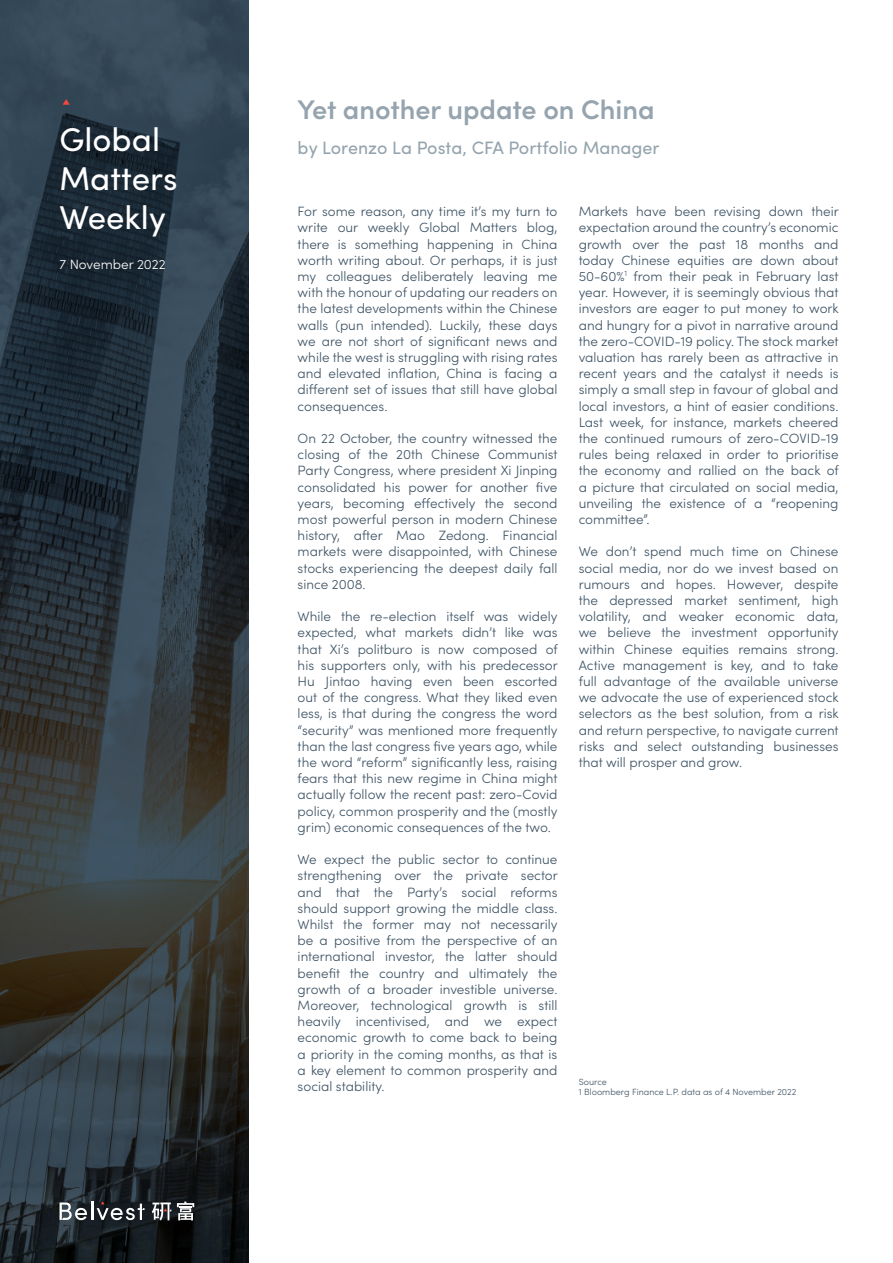
<style>
.page{position:relative;width:893px;height:1263px;background:#fff}
.page>*{position:absolute;margin:0;border:0;box-sizing:border-box;transform-origin:0 0}
.t1{font:33px/39px "Sofia Pro";color:#fff}
.t2{font:600 27px "Sofia Pro";color:#95a4ae}
.t3{font:18px "Sofia Pro";color:#95a4ae}
.t4{font:300 13.5px/16.2px "Sofia Pro";color:#3f5465;text-align:justify}
.t5{font:300 13.5px "Sofia Pro";color:#fff}
.t6{font:300 9px "Sofia Pro";color:#3f5465}
</style>
<div class="page">
<svg style="left:0;top:0;width:249px;height:1263px;background:#2c373f"></svg>
<svg style="left:63px;top:99px;width:7px;height:6px"></svg>
<svg style="left:177px;top:1201px;width:17px;height:19px"></svg>
<svg style="left:152px;top:1202px;width:19px;height:18px"></svg>
<svg style="left:60px;top:1201px;width:85px;height:19px"></svg>
<p class="t1" style="left:60px;top:118px;width:119px">Global<br>Matters<br>Weekly</p>
<p class="t5" style="left:60px;top:255px;width:107px">7 November 2022</p>
<p class="t2" style="left:298px;top:89px;width:358px">Yet another update on China</p>
<p class="t3" style="left:298px;top:134px;width:363px">by Lorenzo La Posta, CFA Portfolio Manager</p>
<p class="t4" style="left:298px;top:202px;width:261px">For some reason, any time it’s my turn to write our weekly Global Matters blog, there is something happening in China worth writing about. Or perhaps, it is just my colleagues deliberately leaving me with the honour of updating our readers on the latest developments within the Chinese walls (pun intended). Luckily, these days we are not short of significant news and while the west is struggling with rising rates and elevated inflation, China is facing a different set of issues that still have global consequences.</p>
<p class="t4" style="left:298px;top:429px;width:261px">On 22 October, the country witnessed the closing of the 20th Chinese Communist Party Congress, where president Xi Jinping consolidated his power for another five years, becoming effectively the second most powerful person in modern Chinese history, after Mao Zedong. Financial markets were disappointed, with Chinese stocks experiencing the deepest daily fall since 2008.</p>
<p class="t4" style="left:298px;top:607px;width:262px">While the re-election itself was widely expected, what markets didn’t like was that Xi’s politburo is now composed of his supporters only, with his predecessor Hu Jintao having even been escorted out of the congress. What they liked even less, is that during the congress the word “security” was mentioned more frequently than the last congress five years ago, while the word “reform” significantly less, raising fears that this new regime in China might actually follow the recent past: zero-Covid policy, common prosperity and the (mostly grim) economic consequences of the two.</p>
<p class="t4" style="left:298px;top:850px;width:262px">We expect the public sector to continue strengthening over the private sector and that the Party’s social reforms should support growing the middle class.<br>Whilst the former may not necessarily be a positive from the perspective of an international investor, the latter should benefit the country and ultimately the growth of a broader investible universe.<br>Moreover, technological growth is still heavily incentivised, and we expect economic growth to come back to being a priority in the coming months, as that is a key element to common prosperity and social stability.</p>
<p class="t4" style="left:579px;top:202px;width:262px">Markets have been revising down their expectation around the country’s economic growth over the past 18 months and today Chinese equities are down about 50-60%<sup>1</sup> from their peak in February last year. However, it is seemingly obvious that investors are eager to put money to work and hungry for a pivot in narrative around the zero-COVID-19 policy. The stock market valuation has rarely been as attractive in recent years and the catalyst it needs is simply a small step in favour of global and local investors, a hint of easier conditions.<br>Last week, for instance, markets cheered the continued rumours of zero-COVID-19 rules being relaxed in order to prioritise the economy and rallied on the back of a picture that circulated on social media, unveiling the existence of a “reopening committee”.</p>
<p class="t4" style="left:579px;top:543px;width:262px">We don’t spend much time on Chinese social media, nor do we invest based on rumours and hopes. However, despite the depressed market sentiment, high volatility, and weaker economic data, we believe the investment opportunity within Chinese equities remains strong.<br>Active management is key, and to take full advantage of the available universe we advocate the use of experienced stock selectors as the best solution, from a risk and return perspective, to navigate current risks and select outstanding businesses that will prosper and grow.</p>
<p class="t6" style="left:579px;top:1075px;width:30px">Source</p>
<p class="t6" style="left:579px;top:1086px;width:219px">1 Bloomberg Finance L.P. data as of 4 November 2022</p>
</div>
